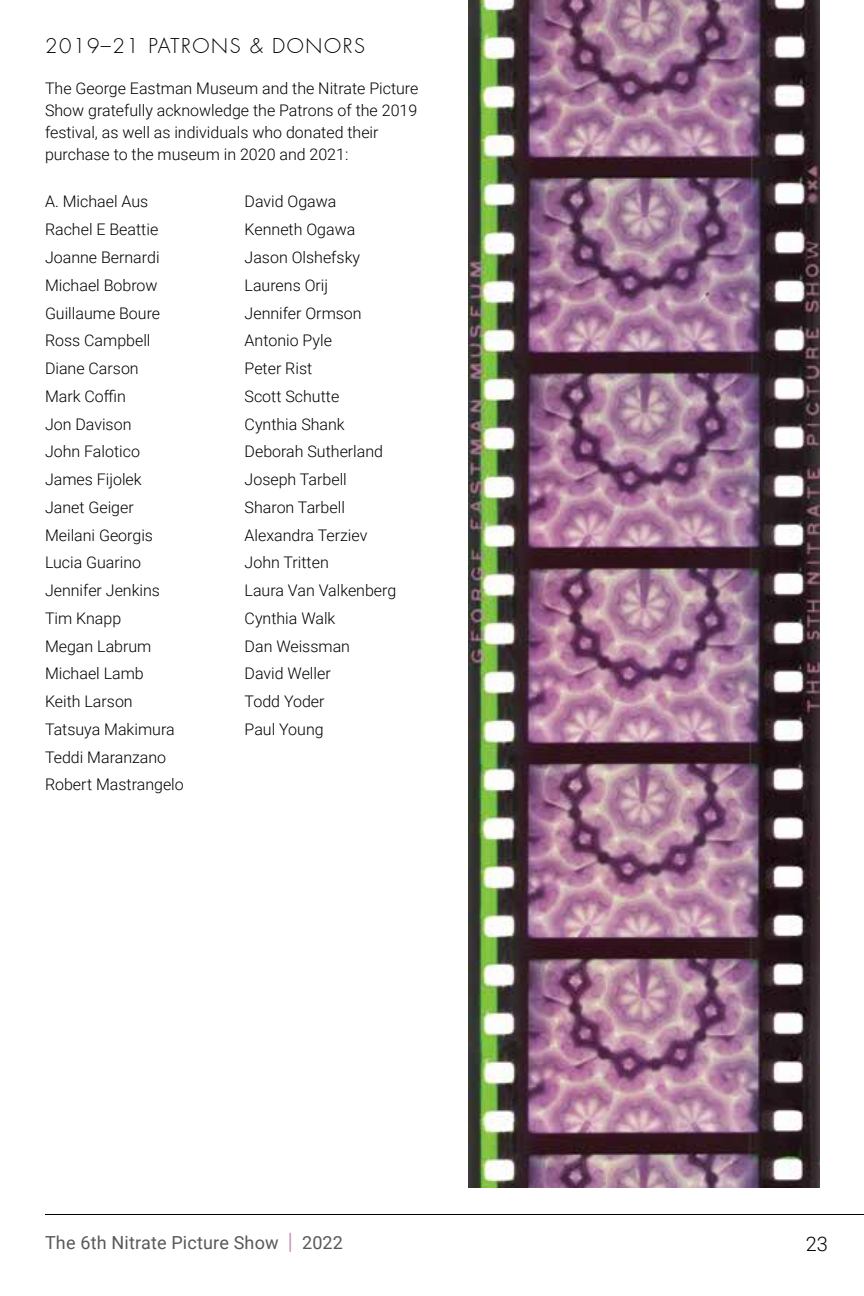
<style>
.page{position:relative;width:864px;height:1296px;background:#fff}
.page>*{position:absolute;margin:0;border:0;box-sizing:border-box;transform-origin:0 0}
.t1{font:300 20px "Futura LT Pro";letter-spacing:.08em;color:#000}
.t2{font:300 20px "Roboto";color:#000}
.t3{font:18px "Roboto";letter-spacing:.01em;color:#58595b}
.t4{font:300 16px/27.8px "Roboto";color:#000}
.s1{font-size:22.4px;color:#c684b7}
</style>
<div class="page">
<hr style="left:45px;top:1214px;width:819px;height:1px;background:#000">
<img style="left:468px;top:0;width:352px;height:1188px">
<p class="t1" style="left:45px;top:32px;width:321px">2019–21 PATRONS &amp; DONORS</p>
<p class="t4" style="left:45px;top:76px;width:375px;line-height:22px">The George Eastman Museum and the Nitrate Picture Show gratefully acknowledge the Patrons of the 2019 festival, as well as individuals who donated their purchase to the museum in 2020 and 2021:</p>
<p class="t4" style="left:245px;top:187px;width:153px">David Ogawa<br>Kenneth Ogawa<br>Jason Olshefsky<br>Laurens Orij<br>Jennifer Ormson<br>Antonio Pyle<br>Peter Rist<br>Scott Schutte<br>Cynthia Shank<br>Deborah Sutherland<br>Joseph Tarbell<br>Sharon Tarbell<br>Alexandra Terziev<br>John Tritten<br>Laura Van Valkenberg<br>Cynthia Walk<br>Dan Weissman<br>David Weller<br>Todd Yoder<br>Paul Young</p>
<p class="t4" style="left:45px;top:187px;width:140px">A. Michael Aus<br>Rachel E Beattie<br>Joanne Bernardi<br>Michael Bobrow<br>Guillaume Boure<br>Ross Campbell<br>Diane Carson<br>Mark Coffin<br>Jon Davison<br>John Falotico<br>James Fijolek<br>Janet Geiger<br>Meilani Georgis<br>Lucia Guarino<br>Jennifer Jenkins<br>Tim Knapp<br>Megan Labrum<br>Michael Lamb<br>Keith Larson<br>Tatsuya Makimura<br>Teddi Maranzano<br>Robert Mastrangelo</p>
<p class="t3" style="left:45px;top:1230px;width:300px">The 6th Nitrate Picture Show <span class="s1">|</span> 2022</p>
<p class="t2" style="left:806px;top:1230px;width:24px">23</p>
</div>
